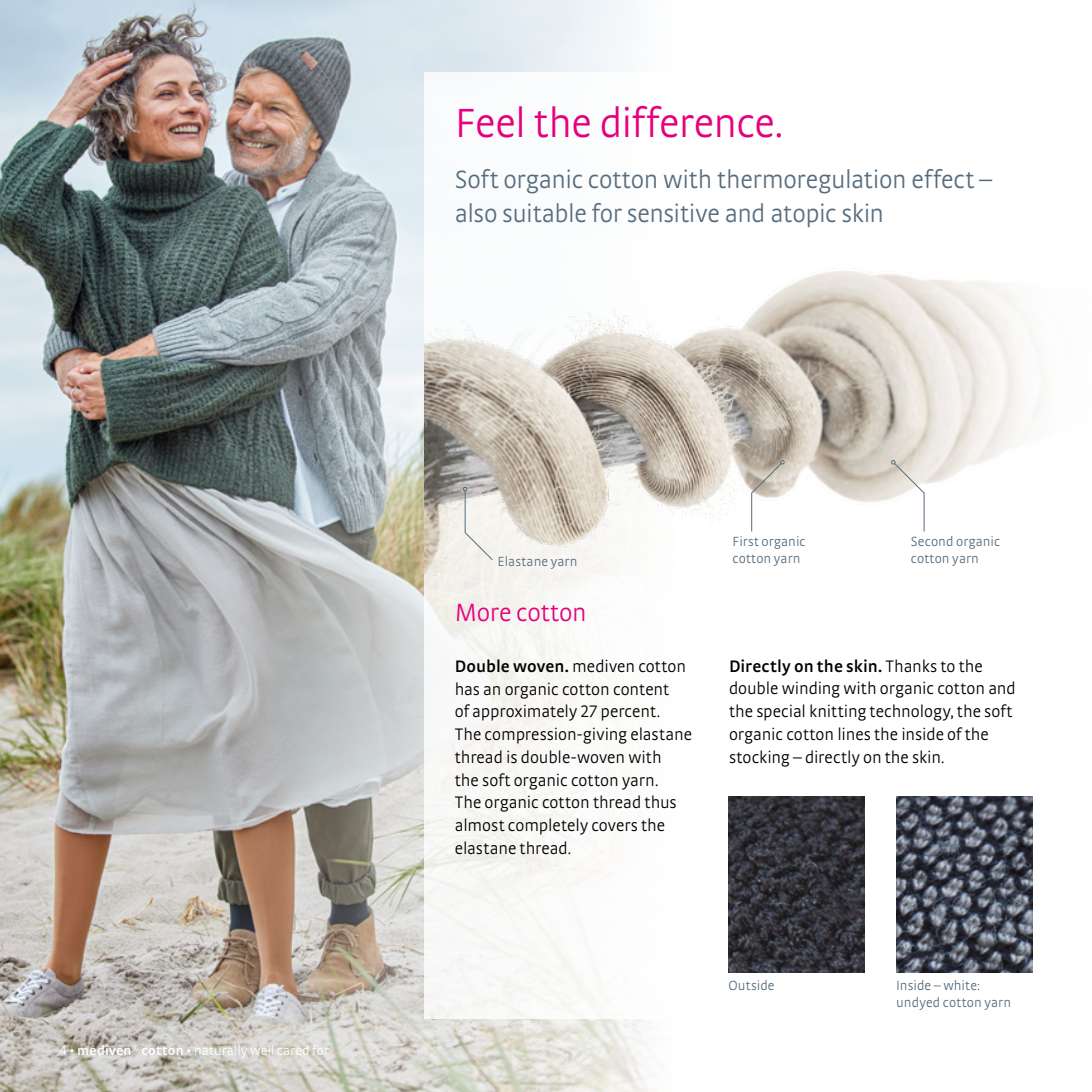
<style>
.page{position:relative;width:1092px;height:1092px;background:#fff}
.page>*{position:absolute;margin:0;border:0;box-sizing:border-box;transform-origin:0 0}
.t1{font:300 42.88px "medi Strada Pro";letter-spacing:-.015em;color:#e6007d}
.t2{font:300 26.25px/34.1px "medi Strada Pro";letter-spacing:-.01em;color:#576d7e}
.t3{font:300 26.25px "medi Strada Pro";letter-spacing:-.01em;color:#e6007d}
.t4{font:300 17.5px/22.8px "medi Strada Pro";letter-spacing:-.005em;color:#000}
.t5{font:300 14px/16.8px "medi Strada Pro";letter-spacing:.005em;color:#576d7e}
.t6{font:300 14px "medi Strada Pro";letter-spacing:.005em;color:#fff}
.s1{font-weight:600}
</style>
<div class="page">
<img style="left:0;top:0;width:653px;height:1091px">
<div style="left:424px;top:73px;width:667px;height:945px;background:#fff"></div>
<img style="left:424px;top:268px;width:617px;height:318px">
<img style="left:728px;top:796px;width:136px;height:176px">
<img style="left:896px;top:796px;width:136px;height:176px">
<svg style="left:750px;top:460px;width:34px;height:72px"></svg>
<svg style="left:462px;top:486px;width:31px;height:74px"></svg>
<svg style="left:891px;top:460px;width:33px;height:72px"></svg>
<p class="t6" style="left:60px;top:1041px;width:271px">4 <span class="s1">• mediven® cotton •</span> naturally well cared for</p>
<h1 class="t1" style="left:455px;top:96px;width:330px">Feel the difference.</h1>
<h2 class="t2" style="left:455px;top:162px;width:539px">Soft organic cotton with thermoregulation effect – also suitable for sensitive and atopic skin</h2>
<p class="t5" style="left:732px;top:533px;width:75px">First organic</p>
<p class="t5" style="left:497px;top:552px;width:81px">Elastane yarn</p>
<p class="t5" style="left:732px;top:549px;width:70px">cotton yarn</p>
<p class="t5" style="left:910px;top:533px;width:91px">Second organic cotton yarn</p>
<h2 class="t3" style="left:455px;top:595px;width:133px">More cotton</h2>
<p class="t4" style="left:455px;top:654px;width:239px"><span class="s1">Double woven.</span> mediven cotton has an organic cotton content<br>of approximately 27 percent.<br>The compression-giving elastane thread is double-woven with<br>the soft organic cotton yarn.<br>The organic cotton thread thus almost completely covers the elastane thread.</p>
<p class="t4" style="left:729px;top:654px;width:288px"><span class="s1">Directly on the skin.</span> Thanks to the double winding with organic cotton and the special knitting technology, the soft organic cotton lines the inside of the stocking – directly on the skin.</p>
<p class="t5" style="left:728px;top:976px;width:48px">Outside</p>
<p class="t5" style="left:896px;top:976px;width:116px">Inside – white: undyed cotton yarn</p>
</div>
